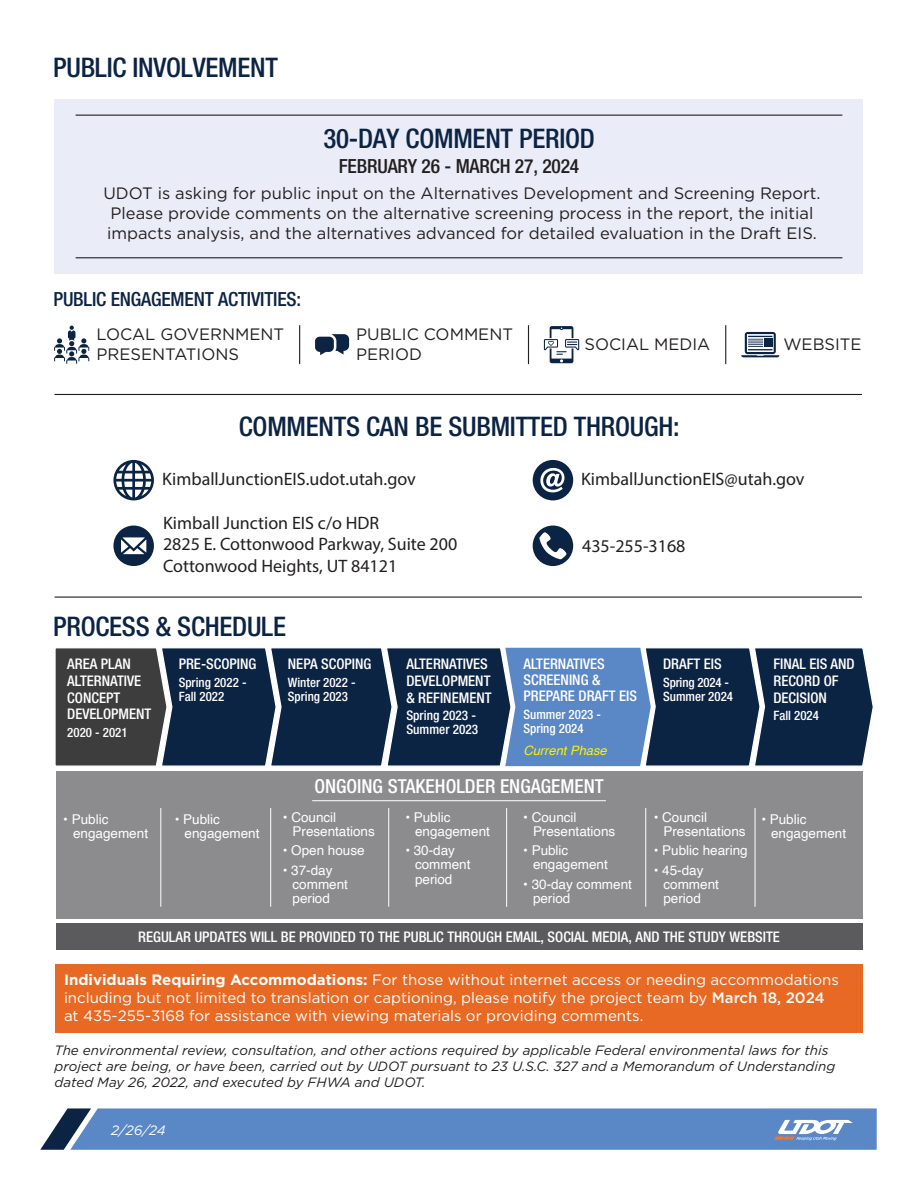
<style>
.page{position:relative;width:918px;height:1188px;background:#fff}
.page>*{position:absolute;margin:0;border:0;box-sizing:border-box;transform-origin:0 0}
.t1{font:500 condensed 27px "Helvetica Neue LT Std";letter-spacing:-.01em;color:#0c2444}
.t2{font:500 condensed 19.5px "Helvetica Neue LT Std";letter-spacing:-.01em;color:#0c2444}
.t3{font:500 condensed 19.5px "Helvetica Neue LT Std";letter-spacing:-.01em;color:#231f20}
.t4{font:500 condensed 19.35px "Helvetica Neue LT Std";color:#fff}
.t5{font:18px/21.6px "Myriad Pro";color:#231f20}
.t6{font:16.5px/19.8px "Gotham";color:#231f20}
.t7{font:15px/18px "Gotham";color:#fff}
.t8{font:500 condensed 14.7px/16.8px "Helvetica Neue LT Std";color:#fff}
.t9{font:13.5px/14.2px "Helvetica";color:#fff}
.t10{font:italic 13.5px/16.2px "Gotham";color:#231f20}
.t11{font:italic 13.5px "Gotham";color:#fff}
.t12{font:500 condensed 13.2px/14px "Helvetica Neue LT Std";color:#fff}
.t13{font:500 condensed 12.9px/14px "Helvetica Neue LT Std";color:#fff}
.t14{font:italic 12.9px "Helvetica";color:#fff200}
.s1{font-weight:700}
.s2{font-weight:500}
</style>
<div class="page">
<div style="left:55px;top:99px;width:808px;height:175px;background:#eaecf7"></div>
<div style="left:55px;top:965px;width:808px;height:68px;background:#e86924"></div>
<hr style="left:55px;top:597px;width:807px;height:1px;background:#231f20">
<hr style="left:55px;top:394px;width:807px;height:1px;background:#231f20">
<hr style="left:76px;top:257px;width:766px;height:1px;background:#231f20">
<hr style="left:76px;top:115px;width:766px;height:1px;background:#231f20">
<svg style="left:113px;top:460px;width:41px;height:40px"></svg>
<svg style="left:533px;top:460px;width:40px;height:40px"></svg>
<svg style="left:113px;top:526px;width:41px;height:40px"></svg>
<div style="left:533px;top:526px;width:40px;height:40px;background:#0c2444;border-radius:50%"></div>
<svg style="left:539px;top:532px;width:27px;height:27px"></svg>
<hr style="left:299px;top:325px;width:1px;height:39px;background:#231f20">
<hr style="left:528px;top:325px;width:1px;height:39px;background:#231f20">
<svg style="left:741px;top:332px;width:39px;height:25px"></svg>
<div style="left:764px;top:339px;width:8px;height:8px;background:#0c2444"></div>
<svg style="left:315px;top:334px;width:34px;height:21px"></svg>
<hr style="left:725px;top:325px;width:1px;height:39px;background:#231f20">
<svg style="left:544px;top:326px;width:35px;height:37px"></svg>
<svg style="left:54px;top:326px;width:35px;height:38px"></svg>
<svg style="left:40px;top:1108px;width:837px;height:42px;background:#618bc4"></svg>
<div style="left:56px;top:771px;width:806px;height:148px;background:#8c8b8d"></div>
<hr style="left:270px;top:808px;width:1px;height:99px;background:#fff">
<hr style="left:160px;top:808px;width:1px;height:99px;background:#fff">
<hr style="left:388px;top:808px;width:1px;height:99px;background:#fff">
<hr style="left:506px;top:808px;width:1px;height:99px;background:#fff">
<hr style="left:645px;top:808px;width:1px;height:99px;background:#fff">
<hr style="left:755px;top:808px;width:1px;height:99px;background:#fff">
<hr style="left:312px;top:800px;width:294px;height:1px;background:#fff">
<div style="left:56px;top:923px;width:806px;height:26px;background:#5b5b5d"></div>
<svg style="left:55px;top:647px;width:818px;height:120px;background:#304665"></svg>
<h1 class="t1" style="left:53px;top:51px;width:226px">PUBLIC INVOLVEMENT</h1>
<h1 class="t1" style="left:323px;top:123px;width:273px">30-DAY COMMENT PERIOD</h1>
<p class="t3" style="left:339px;top:155px;width:242px">FEBRUARY 26 - MARCH 27, 2024</p>
<p class="t6" style="left:103px;top:183px;width:719px">UDOT is asking for public input on the Alternatives Development and Screening Report.<br>Please provide comments on the alternative screening process in the report, the initial impacts analysis, and the alternatives advanced for detailed evaluation in the Draft EIS.</p>
<p class="t2" style="left:53px;top:287px;width:249px">PUBLIC ENGAGEMENT ACTIVITIES:</p>
<p class="t6" style="left:97px;top:324px;width:189px">LOCAL GOVERNMENT<br>PRESENTATIONS</p>
<p class="t6" style="left:356px;top:324px;width:158px">PUBLIC COMMENT<br>PERIOD</p>
<p class="t6" style="left:584px;top:334px;width:127px">SOCIAL MEDIA</p>
<p class="t6" style="left:783px;top:334px;width:80px">WEBSITE</p>
<h1 class="t1" style="left:239px;top:410px;width:442px">COMMENTS CAN BE SUBMITTED THROUGH:</h1>
<p class="t5" style="left:162px;top:468px;width:255px">KimballJunctionEIS.udot.utah.gov</p>
<p class="t5" style="left:581px;top:468px;width:225px">KimballJunctionEIS@utah.gov</p>
<p class="t5" style="left:163px;top:512px;width:296px">Kimball Junction EIS c/o HDR<br>2825 E. Cottonwood Parkway, Suite 200<br>Cottonwood Heights, UT 84121</p>
<p class="t5" style="left:582px;top:535px;width:105px">435-255-3168</p>
<h1 class="t1" style="left:53px;top:610px;width:234px">PROCESS &amp; SCHEDULE</h1>
<p class="t8" style="left:67px;top:655px;width:86px">AREA PLAN<br>ALTERNATIVE<br>CONCEPT<br>DEVELOPMENT</p>
<p class="t13" style="left:67px;top:725px;width:62px">2020 - 2021</p>
<p class="t8" style="left:179px;top:655px;width:79px">PRE-SCOPING</p>
<p class="t13" style="left:179px;top:675px;width:69px">Spring 2022 -<br>Fall 2022</p>
<p class="t8" style="left:288px;top:655px;width:85px">NEPA SCOPING</p>
<p class="t13" style="left:288px;top:675px;width:69px">Winter 2022 -<br>Spring 2023</p>
<p class="t8" style="left:406px;top:655px;width:87px">ALTERNATIVES<br>DEVELOPMENT &amp; REFINEMENT</p>
<p class="t12" style="left:406px;top:708px;width:73px">Spring 2023 -<br>Summer 2023</p>
<p class="t8" style="left:523px;top:656px;width:115px;line-height:16px">ALTERNATIVES<br>SCREENING &amp;<br>PREPARE DRAFT EIS</p>
<p class="t13" style="left:523px;top:707px;width:79px">Summer 2023 -<br>Spring 2024</p>
<p class="t14" style="left:523px;top:740px;width:85px">Current Phase</p>
<p class="t4" style="left:314px;top:774px;width:291px">ONGOING STAKEHOLDER ENGAGEMENT</p>
<p class="t8" style="left:663px;top:655px;width:60px">DRAFT EIS</p>
<p class="t13" style="left:663px;top:675px;width:71px">Spring 2024 -<br>Summer 2024</p>
<p class="t8" style="left:773px;top:655px;width:83px">FINAL EIS AND<br>RECORD OF<br>DECISION</p>
<p class="t13" style="left:773px;top:708px;width:47px">Fall 2024</p>
<p class="t9" style="left:73px;top:813px;width:77px;text-indent:-10px">• Public engagement</p>
<p class="t9" style="left:293px;top:810px;width:84px;text-indent:-10px">• Council<br>Presentations</p>
<p class="t9" style="left:283px;top:844px;width:83px">• Open house</p>
<p class="t9" style="left:293px;top:863px;width:57px;text-indent:-10px">• 37-day comment period</p>
<p class="t9" style="left:533px;top:810px;width:84px;text-indent:-10px">• Council<br>Presentations</p>
<p class="t9" style="left:533px;top:844px;width:76px;text-indent:-10px">• Public engagement</p>
<p class="t9" style="left:533px;top:877px;width:100px;text-indent:-10px">• 30-day comment period</p>
<p class="t9" style="left:663px;top:810px;width:84px;text-indent:-10px">• Council<br>Presentations</p>
<p class="t9" style="left:654px;top:844px;width:95px">• Public hearing</p>
<p class="t9" style="left:663px;top:863px;width:57px;text-indent:-10px">• 45-day comment period</p>
<p class="t9" style="left:415px;top:810px;width:76px;text-indent:-10px">• Public engagement</p>
<p class="t9" style="left:415px;top:844px;width:57px;text-indent:-10px">• 30-day comment period</p>
<p class="t9" style="left:185px;top:813px;width:77px;text-indent:-10px">• Public engagement</p>
<p class="t9" style="left:771px;top:813px;width:77px;text-indent:-10px">• Public engagement</p>
<p class="t8" style="left:138px;top:928px;width:643px">REGULAR UPDATES WILL BE PROVIDED TO THE PUBLIC THROUGH EMAIL, SOCIAL MEDIA, AND THE STUDY WEBSITE</p>
<p class="t7" style="left:64px;top:970px;width:776px"><span class="s1">Individuals Requiring Accommodations:</span> For those without internet access or needing accommodations including but not limited to translation or captioning, please notify the project team by <span class="s2">March 18, 2024 </span>at 435-255-3168 for assistance with viewing materials or providing comments.</p>
<p class="t10" style="left:55px;top:1042px;width:782px">The environmental review, consultation, and other actions required by applicable Federal environmental laws for this project are being, or have been, carried out by UDOT pursuant to 23 U.S.C. 327 and a Memorandum of Understanding dated May 26, 2022, and executed by FHWA and UDOT.</p>
<p class="t11" style="left:111px;top:1121px;width:56px">2/26/24</p>
</div>
